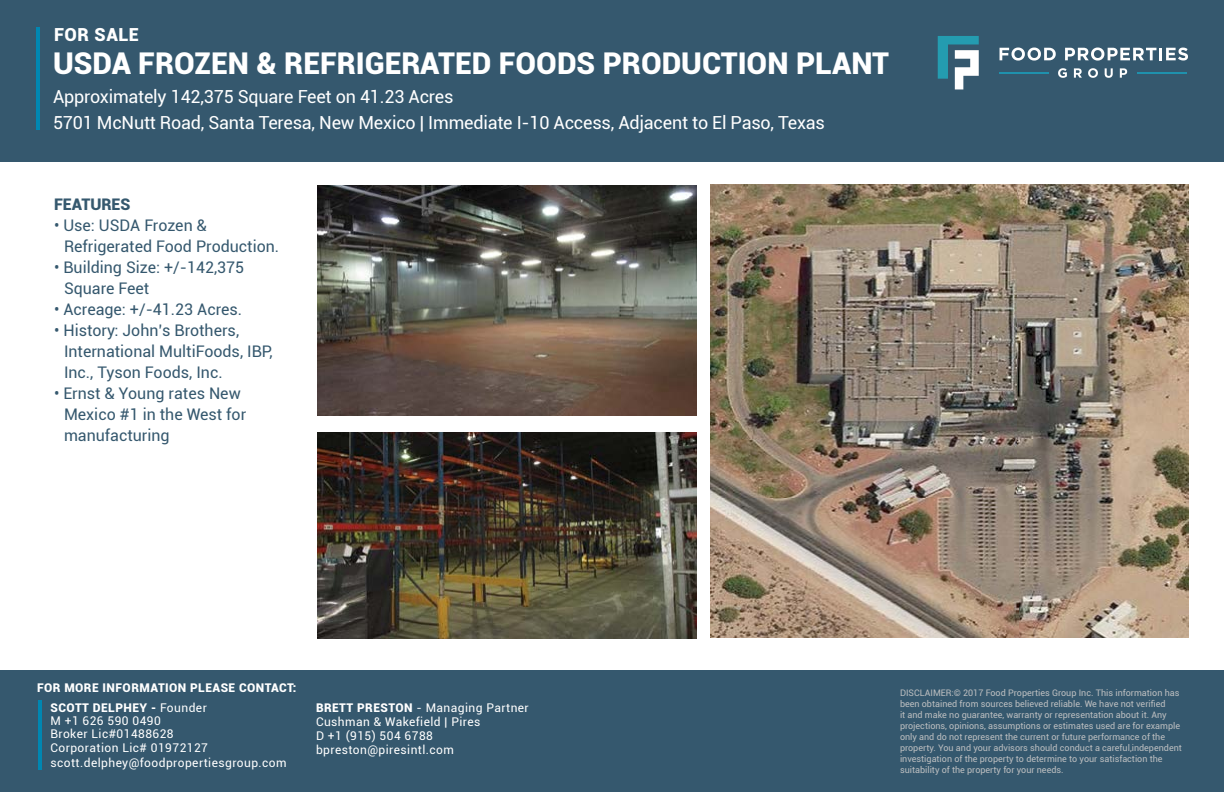
<style>
.page{position:relative;width:1224px;height:792px;background:#fff}
.page>*{position:absolute;margin:0;border:0;box-sizing:border-box;transform-origin:0 0}
.t1{font:900 30px "Roboto";color:#fff}
.t2{font:18px/26px "Roboto";letter-spacing:-.01em;color:#fff}
.t3{font:900 18px "Roboto";letter-spacing:.03em;color:#fff}
.t4{font:16px/21px "Roboto";color:#35586e}
.t5{font:900 16px "Roboto";color:#35586e}
.t6{font:12px/13.7px "Roboto";letter-spacing:.035em;color:#fff}
.t7{font:900 12px "Roboto";letter-spacing:.035em;color:#fff}
.t8{font:9px/11px "Roboto";color:#bcbec0}
.s1{font-weight:900}
</style>
<div class="page">
<div style="left:0;top:0;width:1224px;height:162px;background:#35586e"></div>
<hr style="left:36px;top:27px;width:4px;height:103px;background:#0087b2">
<svg style="left:938px;top:36px;width:41px;height:53px"></svg>
<svg style="left:1000px;top:48px;width:56px;height:13px"></svg>
<svg style="left:1065px;top:48px;width:123px;height:13px"></svg>
<svg style="left:1058px;top:68px;width:9px;height:10px"></svg>
<svg style="left:1074px;top:68px;width:8px;height:10px"></svg>
<svg style="left:1088px;top:68px;width:10px;height:10px"></svg>
<svg style="left:1105px;top:68px;width:8px;height:10px"></svg>
<svg style="left:1120px;top:68px;width:7px;height:10px"></svg>
<hr style="left:999px;top:72px;width:49px;height:1px;background:#1f91ad">
<hr style="left:1138px;top:72px;width:49px;height:1px;background:#1f91ad">
<div style="left:0;top:670px;width:1224px;height:122px;background:#35586e"></div>
<hr style="left:38px;top:700px;width:3px;height:70px;background:#0087b2">
<img style="left:710px;top:184px;width:478px;height:454px">
<img style="left:317px;top:185px;width:380px;height:231px">
<img style="left:317px;top:432px;width:380px;height:207px">
<h2 class="t3" style="left:54px;top:22px;width:87px">FOR SALE</h2>
<h1 class="t1" style="left:53px;top:42px;width:837px">USDA FROZEN &amp; REFRIGERATED FOODS PRODUCTION PLANT</h1>
<h2 class="t2" style="left:53px;top:83px;width:773px">Approximately 142,375 Square Feet on 41.23 Acres<br>5701 McNutt Road, Santa Teresa, New Mexico | Immediate I-10 Access, Adjacent to El Paso, Texas</h2>
<h3 class="t5" style="left:54px;top:193px;width:78px">FEATURES</h3>
<h3 class="t4" style="left:64px;top:214px;width:217px;text-indent:-10px">• Use: USDA Frozen &amp;<br>Refrigerated Food Production.</h3>
<h3 class="t4" style="left:64px;top:256px;width:182px;text-indent:-10px">• Building Size: +/-142,375<br>Square Feet</h3>
<h3 class="t4" style="left:54px;top:298px;width:190px">• Acreage: +/-41.23 Acres.</h3>
<h3 class="t4" style="left:64px;top:319px;width:210px;text-indent:-10px">• History: John’s Brothers,<br>International MultiFoods, IBP,<br>Inc., Tyson Foods, Inc.</h3>
<h3 class="t4" style="left:64px;top:382px;width:184px;text-indent:-10px">• Ernst &amp; Young rates New<br>Mexico #1 in the West for manufacturing</h3>
<h3 class="t7" style="left:37px;top:680px;width:261px">FOR MORE INFORMATION PLEASE CONTACT:</h3>
<h3 class="t6" style="left:50px;top:700px;width:238px"><span class="s1">SCOTT DELPHEY -</span> Founder<br>M +1 626 590 0490<br>Broker Lic#01488628<br>Corporation Lic# 01972127 scott.delphey@foodpropertiesgroup.com</h3>
<h3 class="t6" style="left:316px;top:700px;width:214px;line-height:14px"><span class="s1">BRETT PRESTON</span> - Managing Partner<br>Cushman &amp; Wakefield | Pires<br>D +1 (915) 504 6788 bpreston@piresintl.com</h3>
<p class="t8" style="left:900px;top:687px;width:283px">DISCLAIMER:© 2017 Food Properties Group Inc. This information has been obtained from sources believed reliable. We have not verified<br>it and make no guarantee, warranty or representation about it. Any projections, opinions, assumptions or estimates used are for example only and do not represent the current or future performance of the property. You and your advisors should conduct a careful,independent investigation of the property to determine to your satisfaction the suitability of the property for your needs.</p>
</div>
